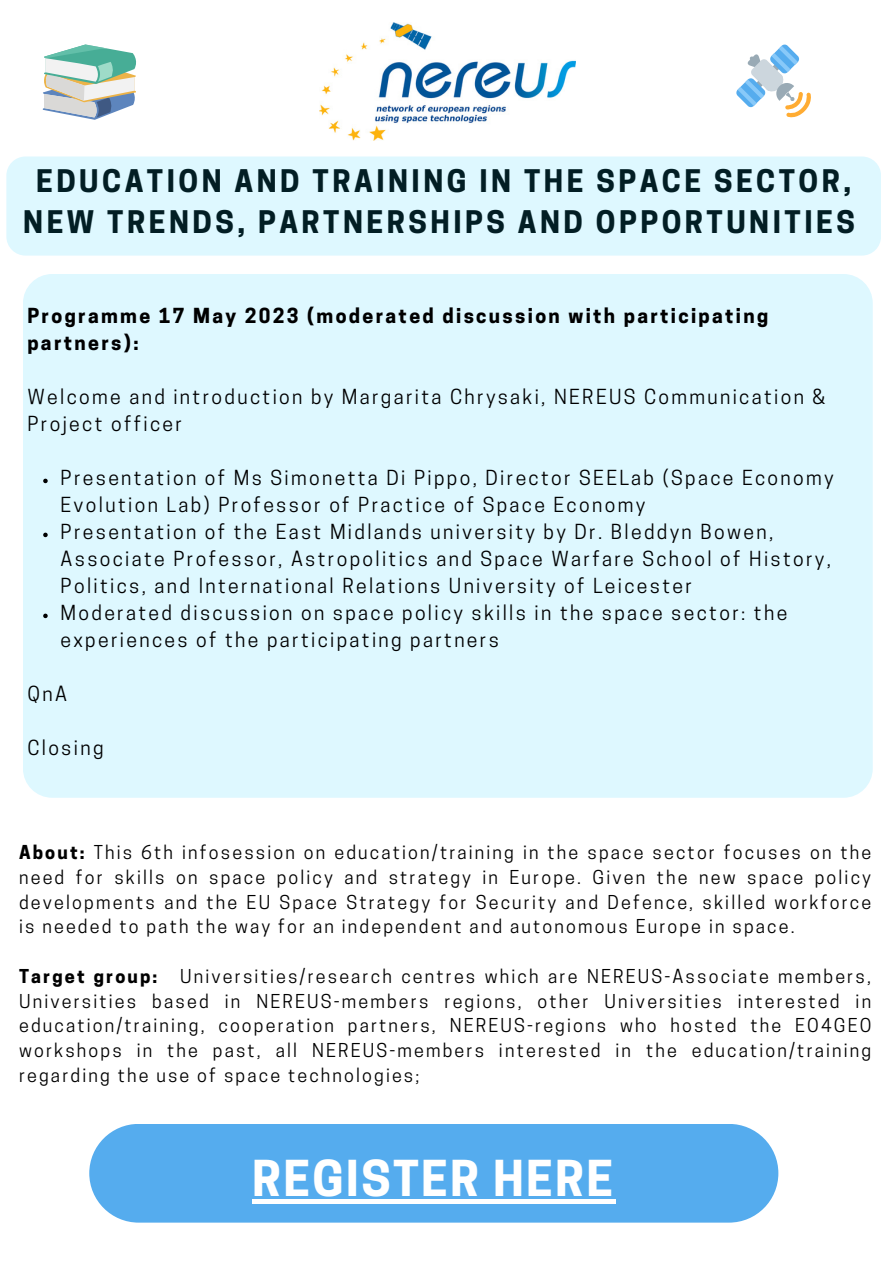
<style>
.page{position:relative;width:893px;height:1264px;background:#fff}
.page>*{position:absolute;margin:0;border:0;box-sizing:border-box;transform-origin:0 0}
.t1{font:700 46.5px "Cooper Hewitt";letter-spacing:.05em;color:#fff}
.t2{font:700 29.25px/40.5px "Cooper Hewitt";letter-spacing:.12em;color:#021e24;text-align:center}
.t3{font:19.5px/27px "Cooper Hewitt";letter-spacing:.12em;color:#000}
.t4{font:700 19.5px/27px "Cooper Hewitt";letter-spacing:.12em;color:#000}
.t5{font:18px/24.8px "Cooper Hewitt";letter-spacing:.12em;color:#000;text-align:justify}
.t6{font:700 18px "Cooper Hewitt";letter-spacing:.12em;color:#000}
.s1{font-weight:700}
</style>
<div class="page">
<svg style="left:43px;top:45px;width:93px;height:75px"></svg>
<div style="left:6px;top:156px;width:874px;height:99px;background:#def8ff;border-radius:19px"></div>
<div style="left:23px;top:274px;width:849px;height:523px;background:#def8ff;border-radius:29px"></div>
<svg style="left:43px;top:478px;width:5px;height:5px"></svg>
<svg style="left:43px;top:532px;width:5px;height:5px"></svg>
<svg style="left:43px;top:613px;width:5px;height:5px"></svg>
<img style="left:319px;top:23px;width:257px;height:118px">
<svg style="left:736px;top:44px;width:75px;height:74px"></svg>
<div style="left:89px;top:1123px;width:689px;height:99px;background:#55acee;border-radius:49px"></div>
<div style="left:252px;top:1199px;width:363px;height:5px;background:#fff"></div>
<h2 class="t2" style="left:23px;top:165px;width:833px">EDUCATION AND TRAINING IN THE SPACE SECTOR,<br>NEW TRENDS, PARTNERSHIPS AND OPPORTUNITIES</h2>
<p class="t4" style="left:27px;top:305px;width:742px">Programme 17 May 2023 (moderated discussion with participating partners):</p>
<p class="t3" style="left:27px;top:386px;width:799px">Welcome and introduction by Margarita Chrysaki, NEREUS Communication &amp;<br>Project officer</p>
<p class="t3" style="left:61px;top:467px;width:774px">Presentation of Ms Simonetta Di Pippo, Director SEELab (Space Economy Evolution Lab) Professor of Practice of Space Economy<br>Presentation of the East Midlands university by Dr. Bleddyn Bowen, Associate Professor, Astropolitics and Space Warfare School of History, Politics, and International Relations University of Leicester<br>Moderated discussion on space policy skills in the space sector: the experiences of the participating partners</p>
<p class="t3" style="left:27px;top:683px;width:41px">QnA</p>
<p class="t3" style="left:27px;top:737px;width:77px">Closing</p>
<p class="t5" style="left:19px;top:842px;width:853px"><span class="s1">About:</span> This 6th infosession on education/training in the space sector focuses on the need for skills on space policy and strategy in Europe. Given the new space policy developments and the EU Space Strategy for Security and Defence, skilled workforce is needed to path the way for an independent and autonomous Europe in space.</p>
<p class="t6" style="left:19px;top:969px;width:140px">Target group:</p>
<p class="t5" style="left:19px;top:965px;width:853px;text-indent:161px">Universities/research centres which are NEREUS-Associate members, Universities based in NEREUS-members regions, other Universities interested in education/training, cooperation partners, NEREUS-regions who hosted the EO4GEO workshops in the past, all NEREUS-members interested in the education/training regarding the use of space technologies;</p>
<h1 class="t1" style="left:252px;top:1161px;width:362px">REGISTER HERE</h1>
</div>
